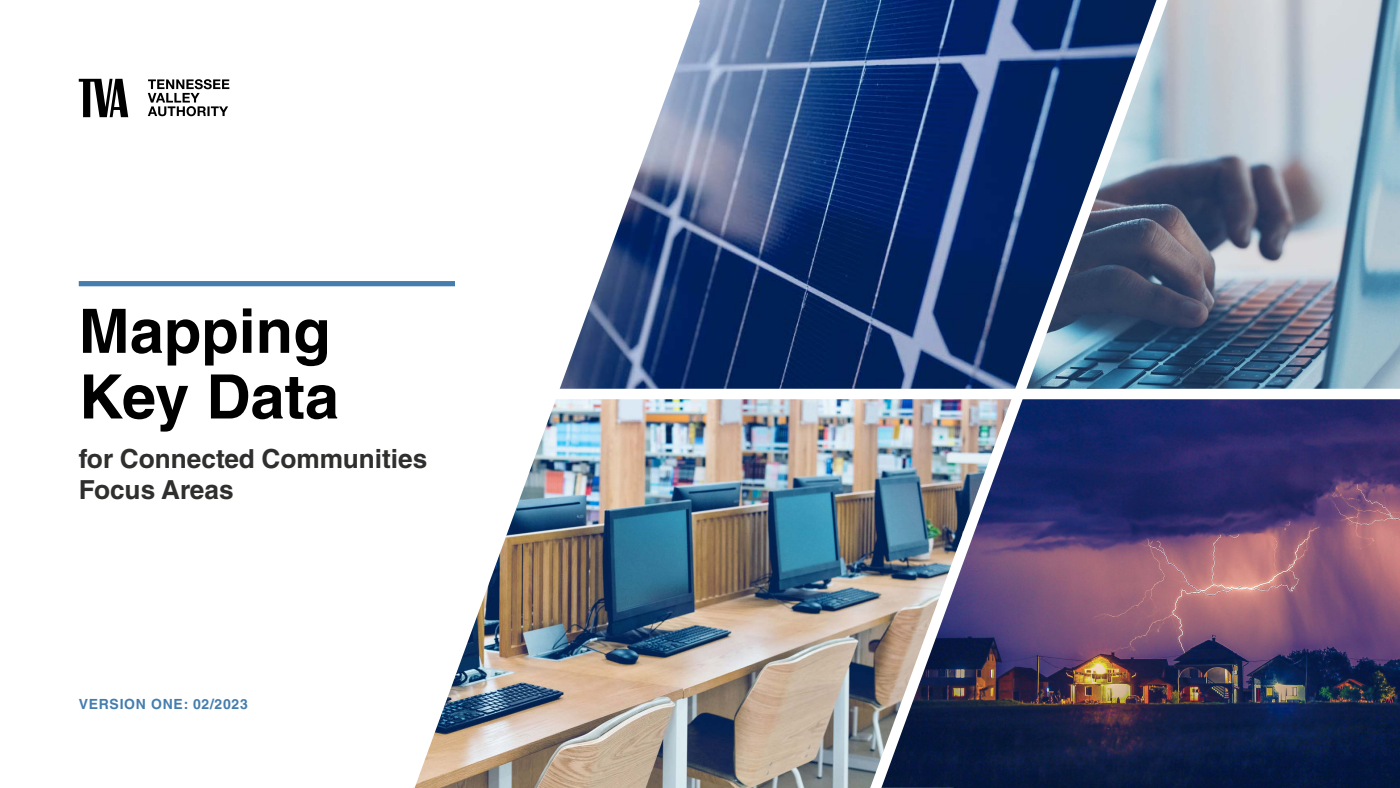
<style>
.page{position:relative;width:1400px;height:788px;background:#fff}
.page>*{position:absolute;margin:0;border:0;box-sizing:border-box;transform-origin:0 0}
.t1{font:700 61.25px/65.6px "Helvetica LT Std";color:#000}
.t2{font:700 26.25px/31.5px "Helvetica LT Std";color:#2f2f2e}
.t3{font:700 14px "Helvetica LT Std";letter-spacing:.05em;color:#447dae}
</style>
<div class="page">
<img style="left:1199px;top:399px;width:201px;height:388px">
<img style="left:1199px;top:0;width:201px;height:388px">
<img style="left:709px;top:399px;width:130px;height:389px">
<img style="left:709px;top:0;width:130px;height:388px">
<svg style="left:148px;top:79px;width:81px;height:37px"></svg>
<svg style="left:79px;top:79px;width:49px;height:38px"></svg>
<div style="left:79px;top:281px;width:376px;height:5px;background:#447dae"></div>
<img style="left:839px;top:0;width:360px;height:788px">
<img style="left:396px;top:0;width:313px;height:788px">
<div style="left:552px;top:388px;width:848px;height:11px;background:#fff"></div>
<h1 class="t1" style="left:79px;top:297px;width:262px">Mapping<br>Key Data</h1>
<p class="t2" style="left:79px;top:442px;width:350px">for Connected Communities<br>Focus Areas</p>
<p class="t3" style="left:79px;top:695px;width:171px">VERSION ONE: 02/2023</p>
</div>
